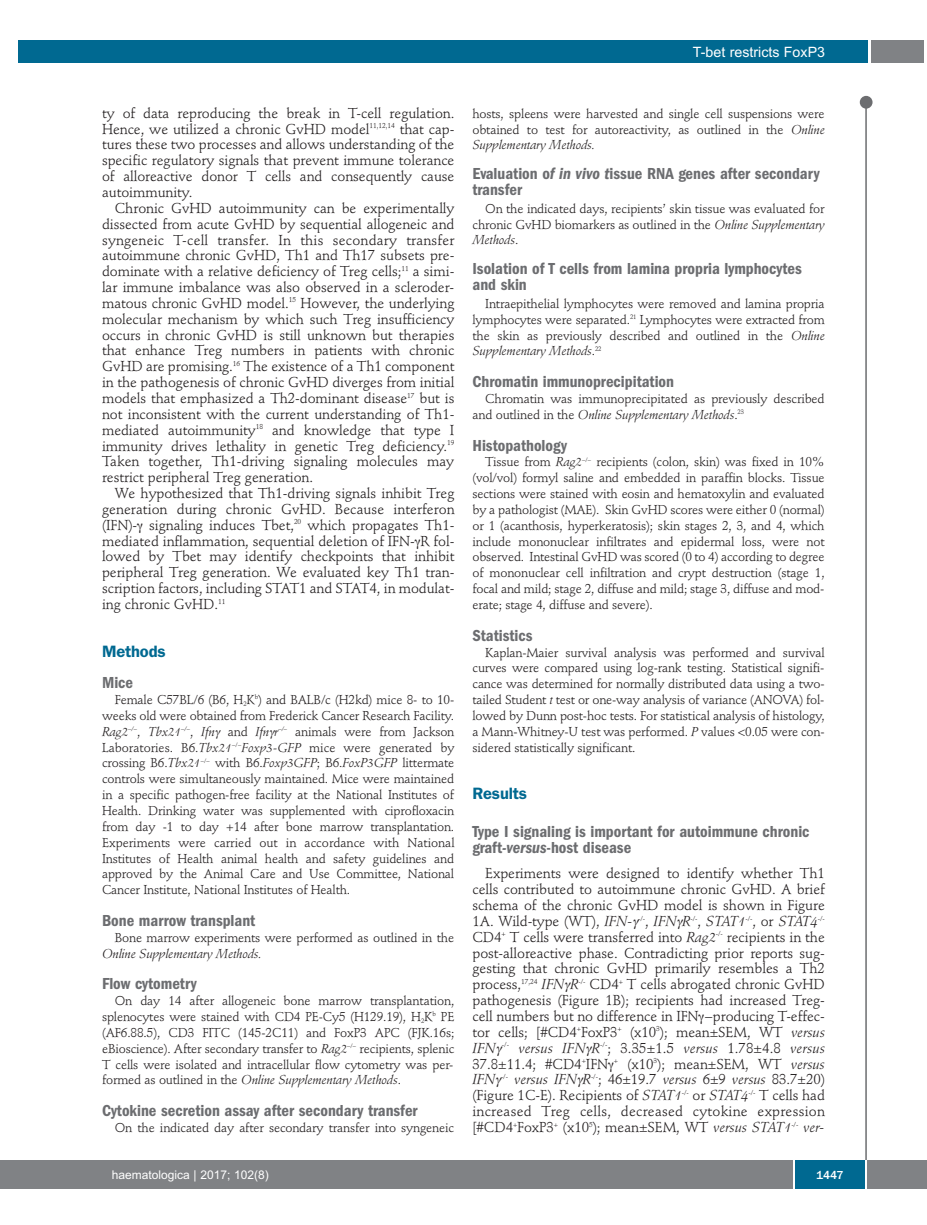
<style>
.page{position:relative;width:927px;height:1225px;background:#fff}
.page>*{position:absolute;margin:0;border:0;box-sizing:border-box;transform-origin:0 0}
.t1{font:600 condensed 16.5px/16.5px "Franklin Gothic";color:#6c6d70}
.t2{font:600 16.5px "Franklin Gothic";letter-spacing:-.01em;color:#006991}
.t3{font:14.25px/15.9px "Stempel Schneidler";letter-spacing:-.005em;color:#231f20;text-align:justify}
.t4{font:14.25px "Arial";color:#fff}
.t5{font:12.75px/15.9px "Stempel Schneidler";letter-spacing:-.015em;color:#231f20;text-align:justify}
.t6{font:italic 12.75px "Stempel Schneidler";letter-spacing:-.015em;color:#231f20}
.t7{font:12px "Arial";color:#fff}
.t8{font:500 12px "Franklin Gothic";color:#fff}
.s1{font-style:italic}
</style>
<div class="page">
<div style="left:860px;top:96px;width:12px;height:13px;background:#6c6d70;border-radius:50%"></div>
<hr style="left:865px;top:98px;width:2px;height:1062px;background:#6c6d70">
<div style="left:871px;top:40px;width:52px;height:22px;background:#808285"></div>
<div style="left:18px;top:40px;width:849px;height:22px;background:#006991"></div>
<div style="left:17px;top:1160px;width:910px;height:28px;background:#808285"></div>
<div style="left:795px;top:1160px;width:70px;height:28px;background:#006991"></div>
<hr style="left:793px;top:1160px;width:2px;height:28px;background:#fff">
<hr style="left:865px;top:1160px;width:2px;height:28px;background:#fff">
<div style="left:0;top:1160px;width:17px;height:28px;background:#808285"></div>
<p class="t4" style="left:693px;top:44px;width:134px">T-bet restricts FoxP3</p>
<p class="t3" style="left:102px;top:106px;width:354px">ty of data reproducing the break in T-cell regulation.<br>Hence, we utilized a chronic GvHD model<sup>11,12,14</sup> that cap&shy;tures these two processes and allows understanding of the specific regulatory signals that prevent immune tolerance of alloreactive donor T cells and consequently cause autoimmunity.</p>
<p class="t3" style="left:102px;top:201px;width:354px;text-indent:13px">Chronic GvHD autoimmunity can be experimentally dissected from acute GvHD by sequential allogeneic and syngeneic T-cell transfer. In this secondary transfer autoimmune chronic GvHD, Th1 and Th17 subsets pre&shy;dominate with a relative deficiency of Treg cells;<sup>11</sup> a simi&shy;lar immune imbalance was also observed in a scleroder&shy;matous chronic GvHD model.<sup>15</sup> However, the underlying molecular mechanism by which such Treg insufficiency occurs in chronic GvHD is still unknown but therapies that enhance Treg numbers in patients with chronic GvHD are promising.<sup>16</sup> The existence of a Th1 component in the pathogenesis of chronic GvHD diverges from initial models that emphasized a Th2-dominant disease<sup>17</sup> but is not inconsistent with the current understanding of Th1- mediated autoimmunity<sup>18</sup> and knowledge that type I immunity drives lethality in genetic Treg deficiency.<sup>19<br></sup>Taken together, Th1-driving signaling molecules may restrict peripheral Treg generation.</p>
<p class="t3" style="left:102px;top:486px;width:354px;text-indent:13px">We hypothesized that Th1-driving signals inhibit Treg generation during chronic GvHD. Because interferon (IFN)- signaling induces Tbet,<sup>20</sup> which propagates Th1- mediated inflammation, sequential deletion of IFN- R fol&shy;lowed by Tbet may identify checkpoints that inhibit peripheral Treg generation. We evaluated key Th1 tran&shy;scription factors, including STAT1 and STAT4, in modulat&shy;ing chronic GvHD.<sup>11</sup></p>
<p class="t2" style="left:102px;top:645px;width:65px">Methods</p>
<p class="t1" style="left:102px;top:676px;width:33px">Mice</p>
<p class="t5" style="left:102px;top:693px;width:354px;text-indent:13px">Female C57BL/6 (B6, H<sub>2</sub>K<sup>b</sup>) and BALB/c (H2kd) mice 8- to 10- weeks old were obtained from Frederick Cancer Research Facility.<br><span class="s1">Rag2</span><sup>−/−</sup>, <span class="s1">Tbx21</span><sup>−/−</sup>, <span class="s1">Ifn</span> and <span class="s1">Ifn r</span><sup>−/−</sup> animals were from Jackson Laboratories. B6.<span class="s1">Tbx21</span><sup>−/−</sup><span class="s1">Foxp3-GFP</span> mice were generated by crossing B6.<span class="s1">Tbx21</span><sup>−/−</sup> with B6.<span class="s1">Foxp3GFP</span>; B6.<span class="s1">FoxP3GFP</span> littermate controls were simultaneously maintained. Mice were maintained in a specific pathogen-free facility at the National Institutes of Health. Drinking water was supplemented with ciprofloxacin from day -1 to day +14 after bone marrow transplantation.<br>Experiments were carried out in accordance with National Institutes of Health animal health and safety guidelines and approved by the Animal Care and Use Committee, National Cancer Institute, National Institutes of Health.</p>
<p class="t1" style="left:102px;top:913px;width:155px">Bone marrow transplant</p>
<p class="t5" style="left:115px;top:930px;width:341px">Bone marrow experiments were performed as outlined in the</p>
<p class="t6" style="left:102px;top:948px;width:161px">Online Supplementary Methods.</p>
<p class="t1" style="left:102px;top:977px;width:96px">Flow cytometry</p>
<p class="t5" style="left:102px;top:994px;width:354px;text-indent:13px">On day 14 after allogeneic bone marrow transplantation, splenocytes were stained with CD4 PE-Cy5 (H129.19), H<sub>2</sub>K<sup>b</sup> PE (AF6.88.5), CD3 FITC (145-2C11) and FoxP3 APC (FJK.16s; eBioscience). After secondary transfer to <span class="s1">Rag2</span><sup>−/−</sup> recipients, splenic T cells were isolated and intracellular flow cytometry was per&shy;formed as outlined in the <span class="s1">Online Supplementary Methods</span>.</p>
<p class="t1" style="left:102px;top:1103px;width:317px">Cytokine secretion assay after secondary transfer</p>
<p class="t5" style="left:115px;top:1120px;width:341px">On the indicated day after secondary transfer into syngeneic</p>
<p class="t5" style="left:472px;top:107px;width:354px">hosts, spleens were harvested and single cell suspensions were obtained to test for autoreactivity, as outlined in the <span class="s1">Online Supplementary Methods.</span></p>
<p class="t1" style="left:472px;top:166px;width:349px">Evaluation o<span class="s1">f in vivo t</span>issue RNA genes after secondary transfer</p>
<p class="t5" style="left:472px;top:202px;width:354px;text-indent:13px">On the indicated days, recipients’ skin tissue was evaluated for chronic GvHD biomarkers as outlined in the <span class="s1">Online Supplementary Methods</span>.</p>
<p class="t1" style="left:472px;top:261px;width:331px">Isolation of T cells from lamina propria lymphocytes and skin</p>
<p class="t5" style="left:472px;top:297px;width:354px;text-indent:13px">Intraepithelial lymphocytes were removed and lamina propria lymphocytes were separated.<sup>21</sup> Lymphocytes were extracted from the skin as previously described and outlined in the <span class="s1">Online Supplementary Methods</span>.<sup>22</sup></p>
<p class="t1" style="left:472px;top:375px;width:203px">Chromatin immunoprecipitation</p>
<p class="t5" style="left:472px;top:392px;width:354px;text-indent:13px">Chromatin was immunoprecipitated as previously described and outlined in the <span class="s1">Online Supplementary Methods</span>.<sup>23</sup></p>
<p class="t1" style="left:472px;top:438px;width:96px">Histopathology</p>
<p class="t5" style="left:472px;top:455px;width:354px;text-indent:13px">Tissue from <span class="s1">Rag2</span><sup>−/−</sup> recipients (colon, skin) was fixed in 10% (vol/vol) formyl saline and embedded in paraffin blocks. Tissue sections were stained with eosin and hematoxylin and evaluated by a pathologist (MAE). Skin GvHD scores were either 0 (normal) or 1 (acanthosis, hyperkeratosis); skin stages 2, 3, and 4, which include mononuclear infiltrates and epidermal loss, were not observed. Intestinal GvHD was scored (0 to 4) according to degree of mononuclear cell infiltration and crypt destruction (stage 1, focal and mild; stage 2, diffuse and mild; stage 3, diffuse and mod&shy;erate; stage 4, diffuse and severe).</p>
<p class="t1" style="left:472px;top:628px;width:62px">Statistics</p>
<p class="t5" style="left:472px;top:645px;width:354px;text-indent:13px">Kaplan-Maier survival analysis was performed and survival curves were compared using log-rank testing. Statistical signifi&shy;cance was determined for normally distributed data using a two&shy;tailed Student <span class="s1">t</span> test or one-way analysis of variance (ANOVA) fol&shy;lowed by Dunn post-hoc tests. For statistical analysis of histology, a Mann-Whitney-U test was performed. <span class="s1">P</span> values &lt;0.05 were con&shy;sidered statistically significant.</p>
<p class="t2" style="left:472px;top:788px;width:56px">Results</p>
<p class="t1" style="left:472px;top:824px;width:339px">Type I signaling is important for autoimmune chronic graft<span class="s1">-versus</span>-host disease</p>
<p class="t3" style="left:472px;top:867px;width:354px;text-indent:13px">Experiments were designed to identify whether Th1 cells contributed to autoimmune chronic GvHD. A brief schema of the chronic GvHD model is shown in Figure 1A. Wild-type (WT), <span class="s1">IFN-</span> <sup>-/-</sup>, <span class="s1">IFN R</span><sup>-/-</sup>, <span class="s1">STAT1</span><sup>-/-</sup>, or <span class="s1">STAT4</span><sup>-/- </sup>CD4<sup>+</sup> T cells were transferred into <span class="s1">Rag2</span><sup>-/-</sup> recipients in the post-alloreactive phase. Contradicting prior reports sug&shy;gesting that chronic GvHD primarily resembles a Th2 process,<sup>17,24</sup> <span class="s1">IFN R</span><sup>-/-</sup> CD4<sup>+</sup> T cells abrogated chronic GvHD pathogenesis (Figure 1B); recipients had increased Treg&shy;cell numbers but no difference in IFN −producing T-effec&shy;tor cells; [#CD4<sup>+</sup>FoxP3<sup>+</sup> (x10<sup>3</sup>); mean±SEM, WT <span class="s1">versus IFN</span> <sup>-/-</sup> <span class="s1">versus IFN R</span><sup>-/-</sup>; 3.35±1.5 <span class="s1">versus</span> 1.78±4.8 <span class="s1">versus </span>37.8±11.4; #CD4<sup>+</sup>IFN <sup>+</sup> (x10<sup>3</sup>); mean±SEM, WT <span class="s1">versus IFN</span> <sup>-/-</sup> <span class="s1">versus IFN R</span><sup>-/-</sup>; 46±19.7 <span class="s1">versus</span> 6±9 <span class="s1">versus</span> 83.7±20) (Figure 1C-E). Recipients of <span class="s1">STAT1</span><sup>-/-</sup> or <span class="s1">STAT4</span><sup>-/-</sup> T cells had increased Treg cells, decreased cytokine expression [#CD4<sup>+</sup>FoxP3<sup>+</sup> (x10<sup>5</sup>); mean±SEM, WT <span class="s1">versus STAT1</span><sup>-/-</sup> <span class="s1">ver-</span></p>
<p class="t7" style="left:112px;top:1167px;width:158px">haematologica | 2017; 102(8)</p>
<p class="t8" style="left:816px;top:1167px;width:29px">1447</p>
</div>
